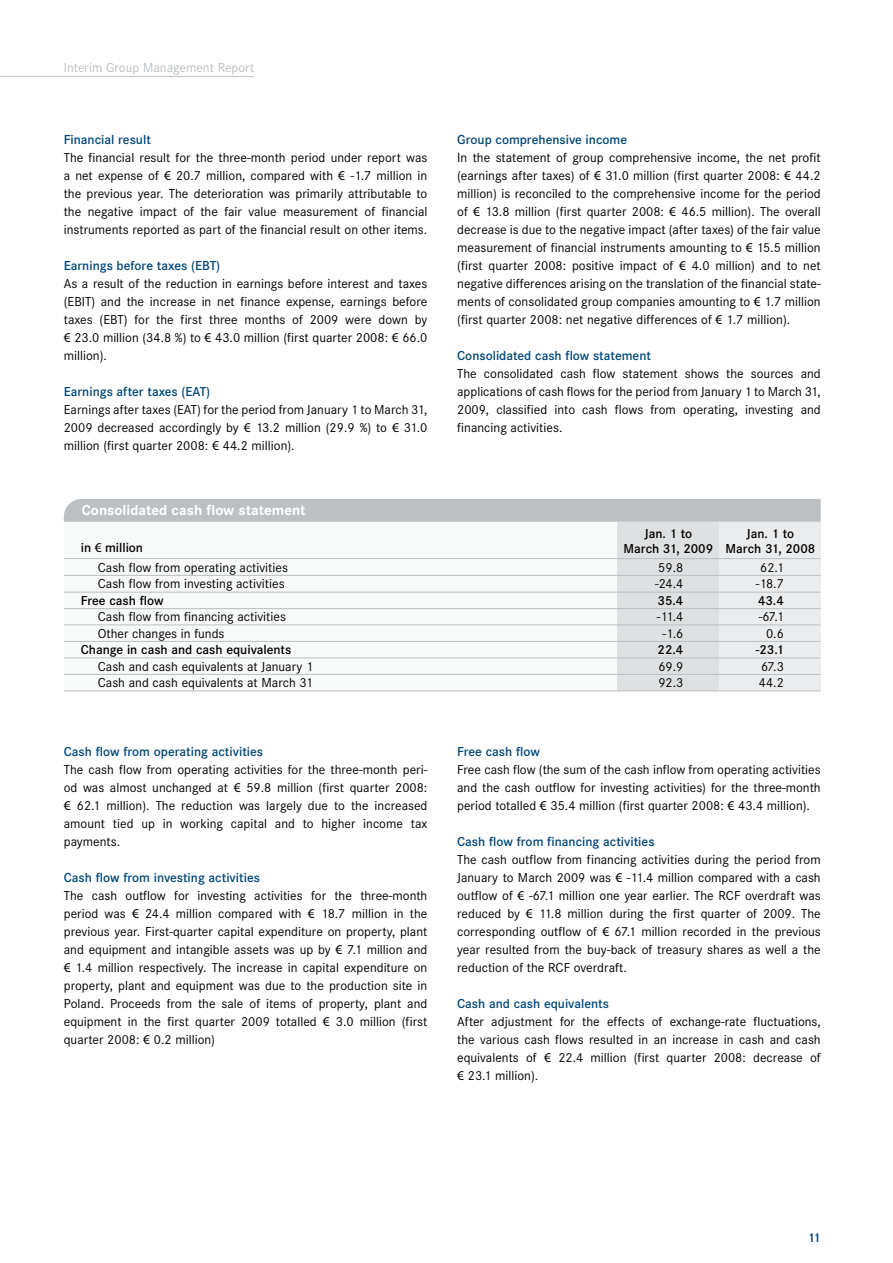
<style>
.page{position:relative;width:893px;height:1263px;background:#fff}
.page>*{position:absolute;margin:0;border:0;box-sizing:border-box;transform-origin:0 0}
.t1{font:700 15px "Corporate S";color:#fff}
.t2{font:13.5px/18px "Corporate S";color:#000;text-align:justify}
.t3{font:600 13.5px "Corporate S";color:#004677}
.t4{font:600 13.5px/15px "Corporate S";color:#000}
.t5{font:13.5px "Corporate S";color:#bcc0c3}
.t6{font:600 13.5px "Corporate S";color:#003867}
.s1{font-family:"Myriad Pro"}
.s2{font-family:"Myriad Pro";font-weight:400}
</style>
<div class="page">
<div style="left:64px;top:522px;width:757px;height:169px;background:#f8f9f9"></div>
<div style="left:618px;top:521px;width:101px;height:170px;background:#dee0e1"></div>
<div style="left:719px;top:521px;width:102px;height:170px;background:#ebeced"></div>
<div style="left:64px;top:499px;width:757px;height:23px;background:#bcc0c3"></div>
<hr style="left:64px;top:558px;width:757px;height:1px;background:#bcc0c3">
<hr style="left:64px;top:575px;width:757px;height:1px;background:#bcc0c3">
<hr style="left:64px;top:592px;width:757px;height:1px;background:#bcc0c3">
<hr style="left:64px;top:608px;width:757px;height:1px;background:#bcc0c3">
<hr style="left:64px;top:625px;width:757px;height:1px;background:#bcc0c3">
<hr style="left:64px;top:641px;width:757px;height:1px;background:#bcc0c3">
<hr style="left:64px;top:658px;width:757px;height:1px;background:#bcc0c3">
<hr style="left:64px;top:674px;width:757px;height:1px;background:#bcc0c3">
<hr style="left:64px;top:691px;width:757px;height:1px;background:#bcc0c3">
<hr style="left:0;top:76px;width:254px;height:1px;background:#bcc0c3">
<p class="t5" style="left:64px;top:60px;width:192px">Interim Group Management Report</p>
<p class="t3" style="left:64px;top:132px;width:89px">Financial result</p>
<p class="t2" style="left:64px;top:149px;width:365px">The financial result for the three-month period under report was a net expense of <span class="s1">€</span> 20.7 million, compared with <span class="s1">€</span> -1.7 million in the previous year. The deterioration was primarily attributable to the negative impact of the fair value measurement of financial instruments reported as part of the financial result on other items.</p>
<p class="t3" style="left:64px;top:258px;width:158px">Earnings before taxes (EBT)</p>
<p class="t2" style="left:64px;top:275px;width:365px">As a result of the reduction in earnings before interest and taxes (EBIT) and the increase in net finance expense, earnings before taxes (EBT) for the first three months of 2009 were down by <span class="s1">€</span> 23.0 million (34.8 %) to <span class="s1">€</span> 43.0 million (first quarter 2008: <span class="s1">€</span> 66.0 million).</p>
<p class="t3" style="left:64px;top:384px;width:148px">Earnings after taxes (EAT)</p>
<p class="t2" style="left:64px;top:401px;width:365px">Earnings after taxes (EAT) for the period from January 1 to March 31, 2009 decreased accordingly by <span class="s1">€</span> 13.2 million (29.9 %) to <span class="s1">€</span> 31.0 million (first quarter 2008: <span class="s1">€</span> 44.2 million).</p>
<p class="t1" style="left:82px;top:502px;width:225px">Consolidated cash flow statement</p>
<p class="t4" style="left:81px;top:540px;width:64px">in <span class="s2">€</span> million</p>
<p class="t3" style="left:457px;top:132px;width:171px">Group comprehensive income</p>
<p class="t2" style="left:457px;top:148px;width:365px">In the statement of group comprehensive income, the net profit (earnings after taxes) of <span class="s1">€</span> 31.0 million (first quarter 2008: <span class="s1">€</span> 44.2 million) is reconciled to the comprehensive income for the period of <span class="s1">€</span> 13.8 million (first quarter 2008: <span class="s1">€</span> 46.5 million). The overall decrease is due to the negative impact (after taxes) of the fair value measurement of financial instruments amounting to <span class="s1">€</span> 15.5 million (first quarter 2008: positive impact of <span class="s1">€</span> 4.0 million) and to net negative differences arising on the translation of the financial state&shy;ments of consolidated group companies amounting to <span class="s1">€</span> 1.7 million (first quarter 2008: net negative differences of <span class="s1">€</span> 1.7 million).</p>
<p class="t3" style="left:457px;top:348px;width:195px">Consolidated cash flow statement</p>
<p class="t2" style="left:457px;top:364px;width:365px">The consolidated cash flow statement shows the sources and applications of cash flows for the period from January 1 to March 31, 2009, classified into cash flows from operating, investing and financing activities.</p>
<p class="t4" style="left:623px;top:526px;width:193px;text-indent:123px">Jan. 1 to<br>March 31, 2009 March 31, 2008</p>
<p class="t4" style="left:644px;top:526px;width:49px">Jan. 1 to</p>
<p class="t2" style="left:98px;top:558px;width:192px">Cash flow from operating activities</p>
<p class="t2" style="left:658px;top:558px;width:27px">59.8</p>
<p class="t2" style="left:760px;top:558px;width:25px">62.1</p>
<p class="t2" style="left:98px;top:575px;width:188px">Cash flow from investing activities</p>
<p class="t2" style="left:655px;top:575px;width:30px">-24.4</p>
<p class="t2" style="left:756px;top:575px;width:30px">-18.7</p>
<p class="t4" style="left:81px;top:593px;width:84px">Free cash flow</p>
<p class="t4" style="left:657px;top:593px;width:27px">35.4</p>
<p class="t4" style="left:758px;top:593px;width:27px">43.4</p>
<p class="t2" style="left:98px;top:608px;width:190px">Cash flow from financing activities</p>
<p class="t2" style="left:657px;top:608px;width:28px">-11.4</p>
<p class="t2" style="left:759px;top:608px;width:27px">-67.1</p>
<p class="t2" style="left:98px;top:624px;width:128px">Other changes in funds</p>
<p class="t2" style="left:662px;top:624px;width:22px">-1.6</p>
<p class="t2" style="left:766px;top:624px;width:19px">0.6</p>
<p class="t4" style="left:81px;top:642px;width:212px">Change in cash and cash equivalents</p>
<p class="t4" style="left:657px;top:642px;width:27px">22.4</p>
<p class="t4" style="left:756px;top:642px;width:30px">-23.1</p>
<p class="t2" style="left:98px;top:657px;width:217px">Cash and cash equivalents at January 1</p>
<p class="t2" style="left:658px;top:657px;width:27px">69.9</p>
<p class="t2" style="left:761px;top:657px;width:24px">67.3</p>
<p class="t2" style="left:98px;top:674px;width:217px">Cash and cash equivalents at March 31</p>
<p class="t2" style="left:658px;top:674px;width:27px">92.3</p>
<p class="t2" style="left:759px;top:674px;width:27px">44.2</p>
<p class="t3" style="left:64px;top:744px;width:201px">Cash flow from operating activities</p>
<p class="t2" style="left:64px;top:761px;width:365px">The cash flow from operating activities for the three-month peri&shy;od was almost unchanged at <span class="s1">€</span> 59.8 million (first quarter 2008: <span class="s1">€</span> 62.1 million). The reduction was largely due to the increased amount tied up in working capital and to higher income tax payments.</p>
<p class="t3" style="left:64px;top:870px;width:198px">Cash flow from investing activities</p>
<p class="t2" style="left:64px;top:887px;width:365px">The cash outflow for investing activities for the three-month period was <span class="s1">€</span> 24.4 million compared with <span class="s1">€</span> 18.7 million in the previous year. First-quarter capital expenditure on property, plant and equipment and intangible assets was up by <span class="s1">€</span> 7.1 million and <span class="s1">€</span> 1.4 million respectively. The increase in capital expenditure on property, plant and equipment was due to the production site in Poland. Proceeds from the sale of items of property, plant and equipment in the first quarter 2009 totalled <span class="s1">€</span> 3.0 million (first quarter 2008: <span class="s1">€</span> 0.2 million)</p>
<p class="t3" style="left:457px;top:744px;width:84px">Free cash flow</p>
<p class="t2" style="left:457px;top:761px;width:365px">Free cash flow (the sum of the cash inflow from operating activities and the cash outflow for investing activities) for the three-month period totalled <span class="s1">€</span> 35.4 million (first quarter 2008: <span class="s1">€</span> 43.4 million).</p>
<p class="t3" style="left:457px;top:834px;width:199px">Cash flow from financing activities</p>
<p class="t2" style="left:457px;top:851px;width:365px">The cash outflow from financing activities during the period from January to March 2009 was <span class="s1">€</span> -11.4 million compared with a cash outflow of <span class="s1">€</span> -67.1 million one year earlier. The RCF overdraft was reduced by <span class="s1">€</span> 11.8 million during the first quarter of 2009. The corresponding outflow of <span class="s1">€</span> 67.1 million recorded in the previous year resulted from the buy-back of treasury shares as well a the reduction of the RCF overdraft.</p>
<p class="t3" style="left:457px;top:996px;width:153px">Cash and cash equivalents</p>
<p class="t2" style="left:457px;top:1013px;width:365px">After adjustment for the effects of exchange-rate fluctuations, the various cash flows resulted in an increase in cash and cash equivalents of <span class="s1">€</span> 22.4 million (first quarter 2008: decrease of <span class="s1">€</span> 23.1 million).</p>
<p class="t6" style="left:807px;top:1230px;width:15px">11</p>
</div>
